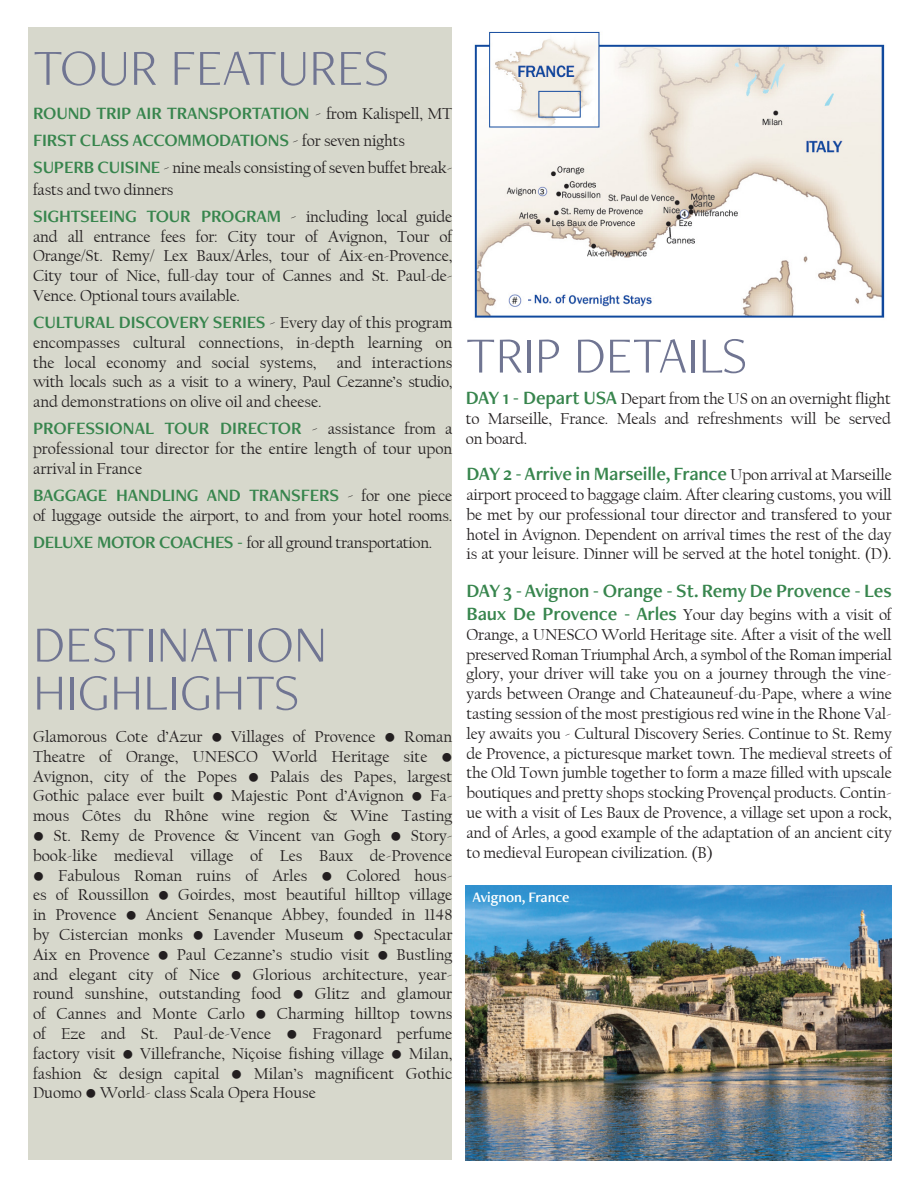
<style>
.page{position:relative;width:918px;height:1188px;background:#fff}
.page>*{position:absolute;margin:0;border:0;box-sizing:border-box;transform-origin:0 0}
.t1{font:300 52.5px/48px "Freight Neo Pro";color:#707592}
.t2{font:19.5px "Freight Neo Pro Semi";letter-spacing:-.01em;color:#37854d}
.t3{font:18px "Freight Neo Pro Semi";letter-spacing:-.01em;color:#37854d}
.t4{font:16.5px/19.8px "Californian FB";letter-spacing:-.01em;color:#231f20}
.t5{font:15px "Freight Neo Pro Semi";letter-spacing:-.01em;color:#fff}
.s1{font-family:"Californian FB";color:#231f20}
.s2{font-family:"Californian FB";font-size:16.5px;color:#231f20}
.s3{font-family:"Freight Neo Pro Semi";font-size:18px;color:#37854d}
.s4{font-size:18px}
.s5{font-family:"Freight Neo Pro Semi";font-size:19.5px;color:#37854d}
</style>
<div class="page">
<div style="left:28px;top:28px;width:424px;height:1132px;background:#d7d8cc"></div>
<img style="left:466px;top:885px;width:426px;height:275px">
<img style="left:474px;top:31px;width:411px;height:287px">
<p class="t1" style="left:33px;top:42px;width:358px">TOUR FEATURES</p>
<p class="t3" style="left:33px;top:101px;width:421px">ROUND TRIP AIR TRANSPORTATION <span class="s1">-</span> <span class="s2">from Kalispell, MT</span></p>
<p class="t3" style="left:33px;top:128px;width:373px">FIRST CLASS ACCOMMODATIONS <span class="s1">-</span> <span class="s2">for seven nights</span></p>
<p class="t4" style="left:33px;top:157px;width:421px;line-height:21.6px"><span class="s3">SUPERB CUISINE</span> <span class="s4">-</span> nine meals consisting of seven buffet break&shy;fasts and two dinners</p>
<p class="t3" style="left:33px;top:204px;width:421px">SIGHTSEEING TOUR PROGRAM <span class="s1">-</span> <span class="s2">including local guide</span></p>
<p class="t4" style="left:33px;top:227px;width:421px">and all entrance fees for: City tour of Avignon, Tour of</p>
<p class="t4" style="left:33px;top:246px;width:421px">Orange/St. Remy/ Lex Baux/Arles, tour of Aix-en-Provence,</p>
<p class="t4" style="left:33px;top:266px;width:421px">City tour of Nice, full-day tour of Cannes and St. Paul-de-</p>
<p class="t4" style="left:33px;top:286px;width:209px">Vence. Optional tours available.</p>
<p class="t3" style="left:33px;top:310px;width:421px">CULTURAL DISCOVERY SERIES <span class="s1">-</span> <span class="s2">Every day of this program</span></p>
<p class="t4" style="left:33px;top:333px;width:421px;text-align:justify">encompasses cultural connections, in-depth learning on the local economy and social systems, and interactions with locals such as a visit to a winery, Paul Cezanne’s studio,</p>
<p class="t4" style="left:33px;top:392px;width:290px">and demonstrations on olive oil and cheese.</p>
<p class="t3" style="left:33px;top:416px;width:421px">PROFESSIONAL TOUR DIRECTOR <span class="s1">-</span> <span class="s2">assistance from a</span></p>
<p class="t4" style="left:33px;top:439px;width:421px">professional tour director for the entire length of tour upon</p>
<p class="t4" style="left:33px;top:459px;width:111px">arrival in France</p>
<p class="t3" style="left:33px;top:483px;width:421px">BAGGAGE HANDLING AND TRANSFERS <span class="s1">-</span> <span class="s2">for one piece</span></p>
<p class="t4" style="left:33px;top:506px;width:421px">of luggage outside the airport, to and from your hotel rooms.</p>
<p class="t4" style="left:33px;top:533px;width:401px"><span class="s3">DELUXE MOTOR COACHES -</span> for all ground transportation.</p>
<p class="t1" style="left:33px;top:619px;width:296px">DESTINATION<br>HIGHLIGHTS</p>
<p class="t4" style="left:33px;top:727px;width:421px">Glamorous Cote d’Azur • Villages of Provence • Roman</p>
<p class="t4" style="left:33px;top:747px;width:421px">Theatre of Orange, UNESCO World Heritage site •<br>Avignon, city of the Popes • Palais des Papes, largest</p>
<p class="t4" style="left:33px;top:786px;width:421px">Gothic palace ever built • Majestic Pont d’Avignon • Fa&shy;mous Côtes du Rhône wine region &amp; Wine Tasting</p>
<p class="t4" style="left:33px;top:826px;width:421px">• St. Remy de Provence &amp; Vincent van Gogh • Story-</p>
<p class="t4" style="left:33px;top:846px;width:421px">book-like medieval village of Les Baux de-Provence</p>
<p class="t4" style="left:33px;top:865px;width:421px">• Fabulous Roman ruins of Arles • Colored hous&shy;es of Roussillon • Goirdes, most beautiful hilltop village</p>
<p class="t4" style="left:33px;top:905px;width:421px">in Provence • Ancient Senanque Abbey, founded in 1148</p>
<p class="t4" style="left:33px;top:925px;width:421px">by Cistercian monks • Lavender Museum • Spectacular</p>
<p class="t4" style="left:33px;top:945px;width:421px">Aix en Provence • Paul Cezanne’s studio visit • Bustling</p>
<p class="t4" style="left:33px;top:964px;width:421px">and elegant city of Nice • Glorious architecture, year-</p>
<p class="t4" style="left:33px;top:984px;width:421px">round sunshine, outstanding food • Glitz and glamour</p>
<p class="t4" style="left:33px;top:1004px;width:421px">of Cannes and Monte Carlo • Charming hilltop towns</p>
<p class="t4" style="left:33px;top:1024px;width:421px">of Eze and St. Paul-de-Vence • Fragonard perfume</p>
<p class="t4" style="left:33px;top:1044px;width:421px">factory visit • Villefranche, Niçoise fishing village • Milan,</p>
<p class="t4" style="left:33px;top:1063px;width:421px">fashion &amp; design capital • Milan’s magnificent Gothic</p>
<p class="t4" style="left:33px;top:1083px;width:284px">Duomo • World- class Scala Opera House</p>
<p class="t1" style="left:466px;top:330px;width:283px">TRIP DETAILS</p>
<p class="t4" style="left:466px;top:389px;width:427px"><span class="s5">DAY 1 - Depart USA</span> Depart from the US on an overnight flight</p>
<p class="t4" style="left:466px;top:409px;width:427px">to Marseille, France. Meals and refreshments will be served</p>
<p class="t4" style="left:466px;top:429px;width:63px">on board.</p>
<p class="t2" style="left:466px;top:461px;width:427px">DAY 2 - Arrive in Marseille, France <span class="s2">Upon arrival at Marseille</span></p>
<p class="t4" style="left:466px;top:485px;width:427px;text-align:justify">airport proceed to baggage claim. After clearing customs, you will be met by our professional tour director and transfered to your hotel in Avignon. Dependent on arrival times the rest of the day is at your leisure. Dinner will be served at the hotel tonight. (D).</p>
<p class="t2" style="left:466px;top:577px;width:427px">DAY 3 - Avignon - Orange - St. Remy De Provence - Les</p>
<p class="t4" style="left:466px;top:605px;width:427px"><span class="s5">Baux De Provence - Arles</span> Your day begins with a visit of</p>
<p class="t4" style="left:466px;top:625px;width:427px">Orange, a UNESCO World Heritage site. After a visit of the well</p>
<p class="t4" style="left:466px;top:645px;width:427px">preserved Roman Triumphal Arch, a symbol of the Roman imperial</p>
<p class="t4" style="left:466px;top:664px;width:427px;text-align:justify">glory, your driver will take you on a journey through the vine&shy;yards between Orange and Chateauneuf-du-Pape, where a wine tasting session of the most prestigious red wine in the Rhone Val&shy;ley awaits you - Cultural Discovery Series. Continue to St. Remy</p>
<p class="t4" style="left:466px;top:744px;width:427px">de Provence, a picturesque market town. The medieval streets of</p>
<p class="t4" style="left:466px;top:763px;width:427px">the Old Town jumble together to form a maze filled with upscale</p>
<p class="t4" style="left:466px;top:783px;width:427px">boutiques and pretty shops stocking Provençal products. Contin&shy;ue with a visit of Les Baux de Provence, a village set upon a rock,</p>
<p class="t4" style="left:466px;top:823px;width:427px">and of Arles, a good example of the adaptation of an ancient city</p>
<p class="t4" style="left:466px;top:843px;width:248px">to medieval European civilization. (B)</p>
<p class="t5" style="left:472px;top:887px;width:99px">Avignon, France</p>
</div>
